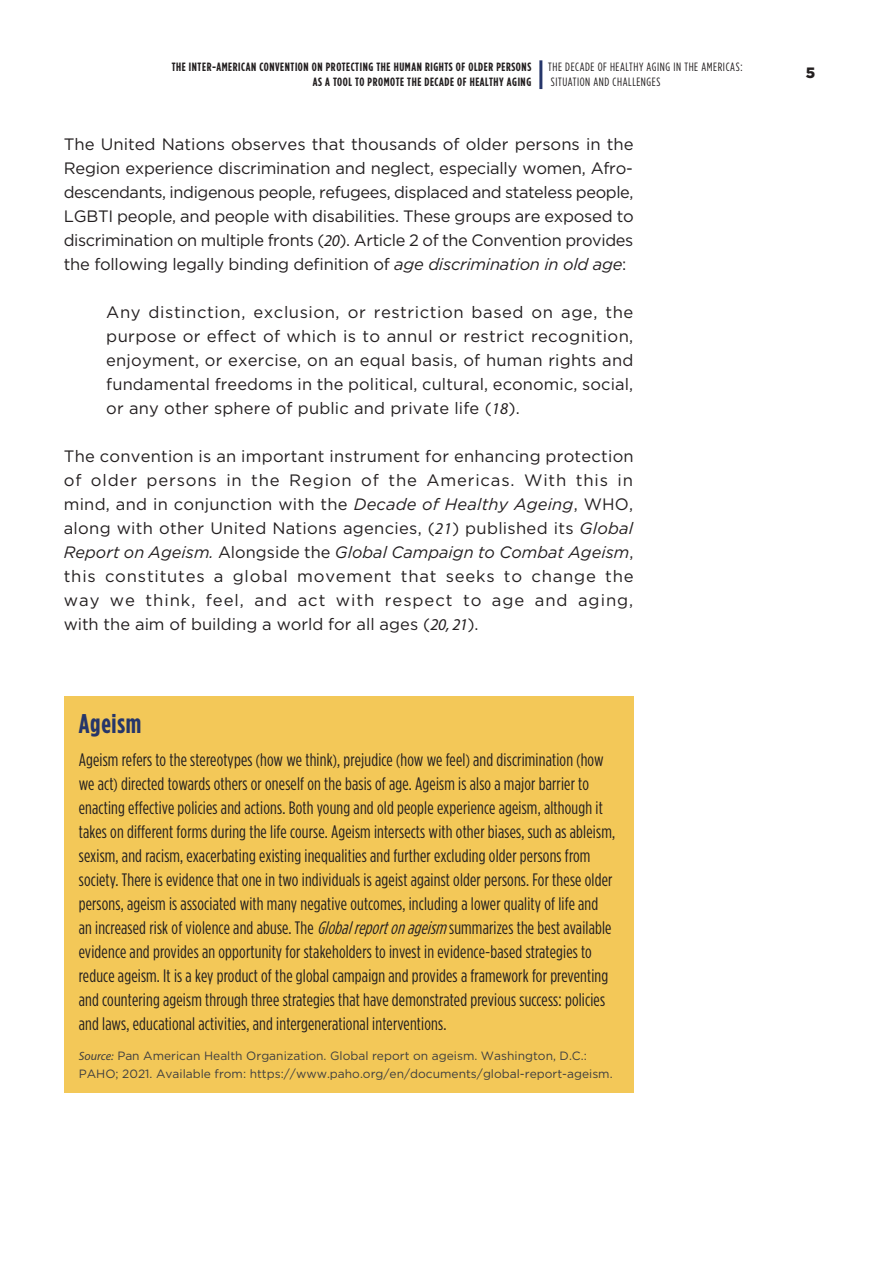
<style>
.page{position:relative;width:893px;height:1263px;background:#fff}
.page>*{position:absolute;margin:0;border:0;box-sizing:border-box;transform-origin:0 0}
.t1{font:700 27px "Gotham Condensed";letter-spacing:.03em;color:#26366a}
.Recuadro{font:18px/24px "Gotham Condensed";letter-spacing:.01em;color:#231f20}
.t2{font:16.5px/24px "Gotham";color:#231f20;text-align:justify}
.t3{font:900 15px "Gotham";color:#231f20}
.fuente{font:12px/18px "Gotham";color:#3e3e3f}
.t4{font:700 12px/15px "Gotham Condensed";letter-spacing:.05em;color:#231f20;text-align:right}
.t5{font:12px/15px "Gotham Condensed";letter-spacing:.05em;color:#231f20}
.s1{font-family:"Myriad Pro";font-style:italic}
.s2{font-style:italic}
.s3{font-size:16.5px}
</style>
<div class="page">
<hr style="left:539px;top:60px;width:3px;height:29px;background:#26366a">
<div style="left:64px;top:696px;width:569px;height:397px;background:#f3c858"></div>
<p class="t4" style="left:172px;top:59px;width:361px">THE INTER-AMERICAN CONVENTION ON PROTECTING THE HUMAN RIGHTS OF OLDER PERSONS<br>AS A TOOL TO PROMOTE THE DECADE OF HEALTHY AGING</p>
<p class="t5" style="left:548px;top:59px;width:196px">THE DECADE OF HEALTHY AGING IN THE AMERICAS:<br>SITUATION AND CHALLENGES</p>
<p class="t2" style="left:64px;top:132px;width:571px">The United Nations observes that thousands of older persons in the Region experience discrimination and neglect, especially women, Afro&shy;descendants, indigenous people, refugees, displaced and stateless people, LGBTI people, and people with disabilities. These groups are exposed to discrimination on multiple fronts (<span class="s1">20</span>). Article 2 of the Convention provides the following legally binding definition of <span class="s2">age discrimination in old age</span>:</p>
<p class="t2" style="left:106px;top:300px;width:529px">Any distinction, exclusion, or restriction based on age, the purpose or effect of which is to annul or restrict recognition, enjoyment, or exercise, on an equal basis, of human rights and fundamental freedoms in the political, cultural, economic, social, or any other sphere of public and private life (<span class="s1">18</span>).</p>
<p class="t2" style="left:64px;top:444px;width:571px">The convention is an important instrument for enhancing protection of older persons in the Region of the Americas. With this in mind, and in conjunction with the <span class="s2">Decade of Healthy Ageing</span>, WHO, along with other United Nations agencies, (<span class="s1">21</span>) published its <span class="s2">Global Report on Ageism.</span> Alongside the <span class="s2">Global Campaign to Combat Ageism</span>, this constitutes a global movement that seeks to change the way we think, feel, and act with respect to age and aging, with the aim of building a world for all ages (<span class="s1">20, 21</span>).</p>
<p class="t1" style="left:79px;top:708px;width:64px">Ageism</p>
<p class="Recuadro" style="left:79px;top:747px;width:538px">Ageism refers to the stereotypes <span class="s3">(</span>how we think<span class="s3">)</span>, prejudice <span class="s3">(</span>how we feel<span class="s3">)</span> and discrimination <span class="s3">(</span>how we act<span class="s3">)</span> directed towards others or oneself on the basis of age. Ageism is also a major barrier to enacting effective policies and actions. Both young and old people experience ageism, although it takes on different forms during the life course. Ageism intersects with other biases, such as ableism, sexism, and racism, exacerbating existing inequalities and further excluding older persons from society. There is evidence that one in two individuals is ageist against older persons. For these older persons, ageism is associated with many negative outcomes, including a lower quality of life and an increased risk of violence and abuse. The <span class="s2">Globalreportonageism</span> summarizes the best available evidence and provides an opportunity for stakeholders to invest in evidence-based strategies to reduce ageism. It is a key product of the global campaign and provides a framework for preventing and countering ageism through three strategies that have demonstrated previous success: policies and laws, educational activities, and intergenerational interventions.</p>
<p class="fuente" style="left:79px;top:1046px;width:535px"><span class="s1">Source:</span> Pan American Health Organization. Global report on ageism. Washington, D.C.:<br>PAHO; 2021. Available from: https://www.paho.org/en/documents/global-report-ageism.</p>
<p class="t3" style="left:806px;top:64px;width:11px">5</p>
</div>
